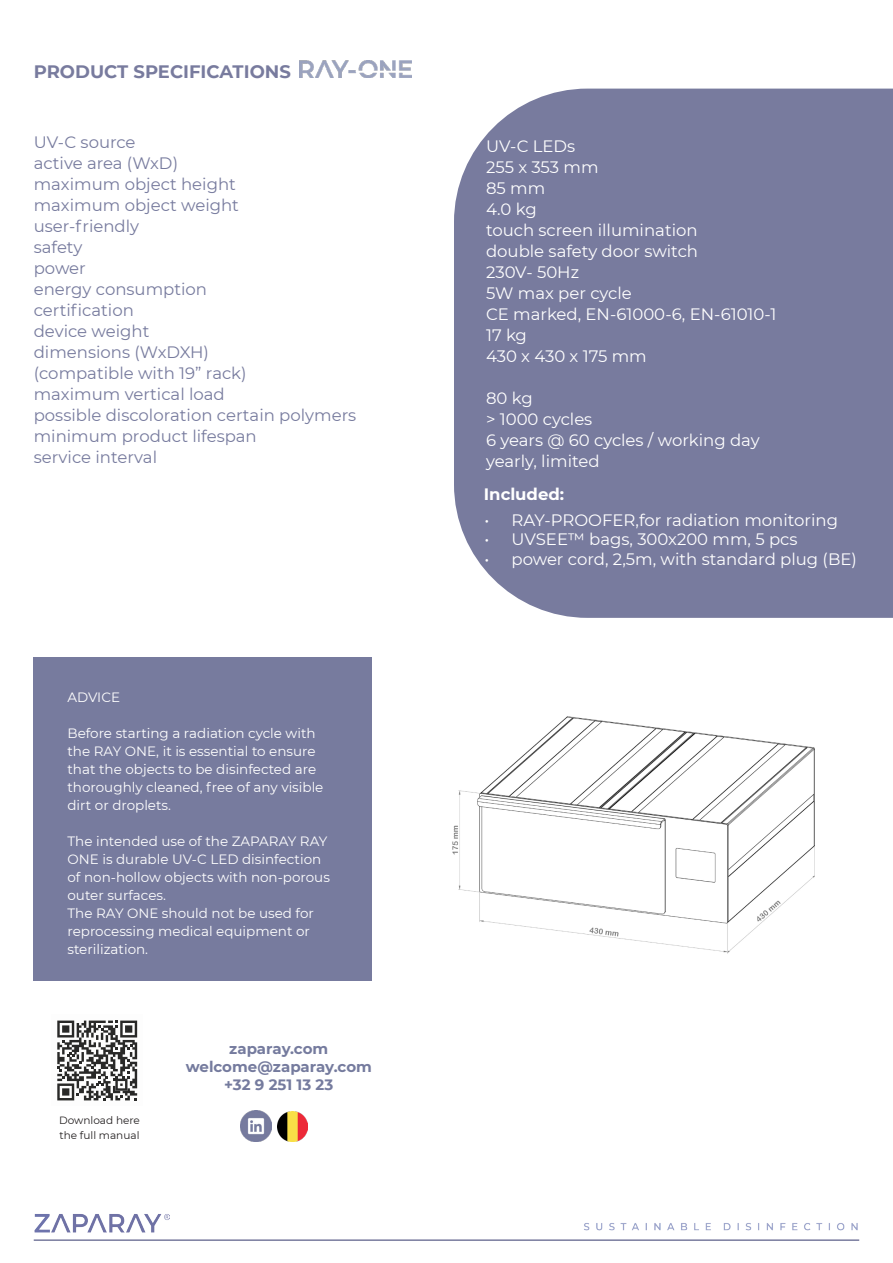
<style>
.page{position:relative;width:893px;height:1263px;background:#fff}
.page>*{position:absolute;margin:0;border:0;box-sizing:border-box;transform-origin:0 0}
.t1{font:700 18px "Montserrat";color:#787b9e}
.t2{font:16.5px/21px "Montserrat";color:#fff}
.t3{font:16.5px/21px "Montserrat";color:#777b9e}
.t4{font:700 16.5px "Montserrat";color:#fff}
.t5{font:700 15px "Montserrat";color:#757b9e}
.t6{font:13.5px/18px "Montserrat";color:#fff}
.t7{font:10.5px "Montserrat";color:#231f20}
</style>
<div class="page">
<div style="left:454px;top:89px;width:439px;height:529px;background:#787b9e"></div>
<div style="left:34px;top:657px;width:338px;height:323px;background:#777b9e"></div>
<img style="left:300px;top:60px;width:112px;height:18px">
<img style="left:241px;top:1110px;width:31px;height:31px">
<img style="left:277px;top:1111px;width:31px;height:31px">
<img style="left:34px;top:1214px;width:136px;height:19px">
<img style="left:584px;top:1223px;width:274px;height:7px">
<hr style="left:34px;top:1239px;width:825px;height:2px;background:#787b9e">
<svg style="left:57px;top:1020px;width:80px;height:80px"></svg>
<img style="left:452px;top:716px;width:363px;height:238px">
<p class="t1" style="left:34px;top:58px;width:259px">PRODUCT SPECIFICATIONS</p>
<p class="t3" style="left:34px;top:131px;width:103px">UV-C source</p>
<p class="t3" style="left:34px;top:152px;width:207px">active area (WxD) maximum object height maximum object weight user-friendly<br>safety<br>power<br>energy consumption certification<br>device weight dimensions (WxDXH)</p>
<p class="t3" style="left:34px;top:362px;width:324px">(compatible with 19” rack)<br>maximum vertical load<br>possible discoloration certain polymers</p>
<p class="t3" style="left:34px;top:425px;width:225px">minimum product lifespan</p>
<p class="t3" style="left:34px;top:446px;width:125px">service interval</p>
<p class="t6" style="left:67px;top:688px;width:54px">ADVICE</p>
<p class="t6" style="left:67px;top:724px;width:257px">Before starting a radiation cycle with the RAY ONE, it is essential to ensure that the objects to be disinfected are thoroughly cleaned, free of any visible dirt or droplets.</p>
<p class="t6" style="left:67px;top:832px;width:264px">The intended use of the ZAPARAY RAY<br>ONE is durable UV-C LED disinfection of non-hollow objects with non-porous outer surfaces.<br>The RAY ONE should not be used for reprocessing medical equipment or sterilization.</p>
<p class="t7" style="left:59px;top:1113px;width:82px">Download here</p>
<p class="t7" style="left:59px;top:1128px;width:82px">the full manual</p>
<p class="t5" style="left:229px;top:1038px;width:100px">zaparay.com</p>
<p class="t5" style="left:186px;top:1056px;width:188px">welcome@zaparay.com</p>
<p class="t5" style="left:224px;top:1074px;width:111px">+32 9 251 13 23</p>
<p class="t2" style="left:486px;top:135px;width:91px">UV-C LEDs</p>
<p class="t2" style="left:486px;top:156px;width:292px">255 x 353 mm<br>85 mm<br>4.0 kg<br>touch screen illumination<br>double safety door switch<br>230V- 50Hz<br>5W max per cycle<br>CE marked, EN-61000-6, EN-61010-1<br>17 kg<br>430 x 430 x 175 mm</p>
<p class="t2" style="left:486px;top:387px;width:108px">80 kg<br>&gt; 1000 cycles</p>
<p class="t2" style="left:486px;top:429px;width:275px">6 years @ 60 cycles / working day</p>
<p class="t2" style="left:486px;top:450px;width:115px">yearly, limited</p>
<p class="t4" style="left:484px;top:483px;width:82px">Included:</p>
<p class="t2" style="left:484px;top:509px;width:355px">• RAY-PROOFER,for radiation monitoring</p>
<p class="t2" style="left:484px;top:528px;width:315px">• UVSEE™ bags, 300x200 mm, 5 pcs</p>
<p class="t2" style="left:484px;top:548px;width:374px">• power cord, 2,5m, with standard plug (BE)</p>
</div>
